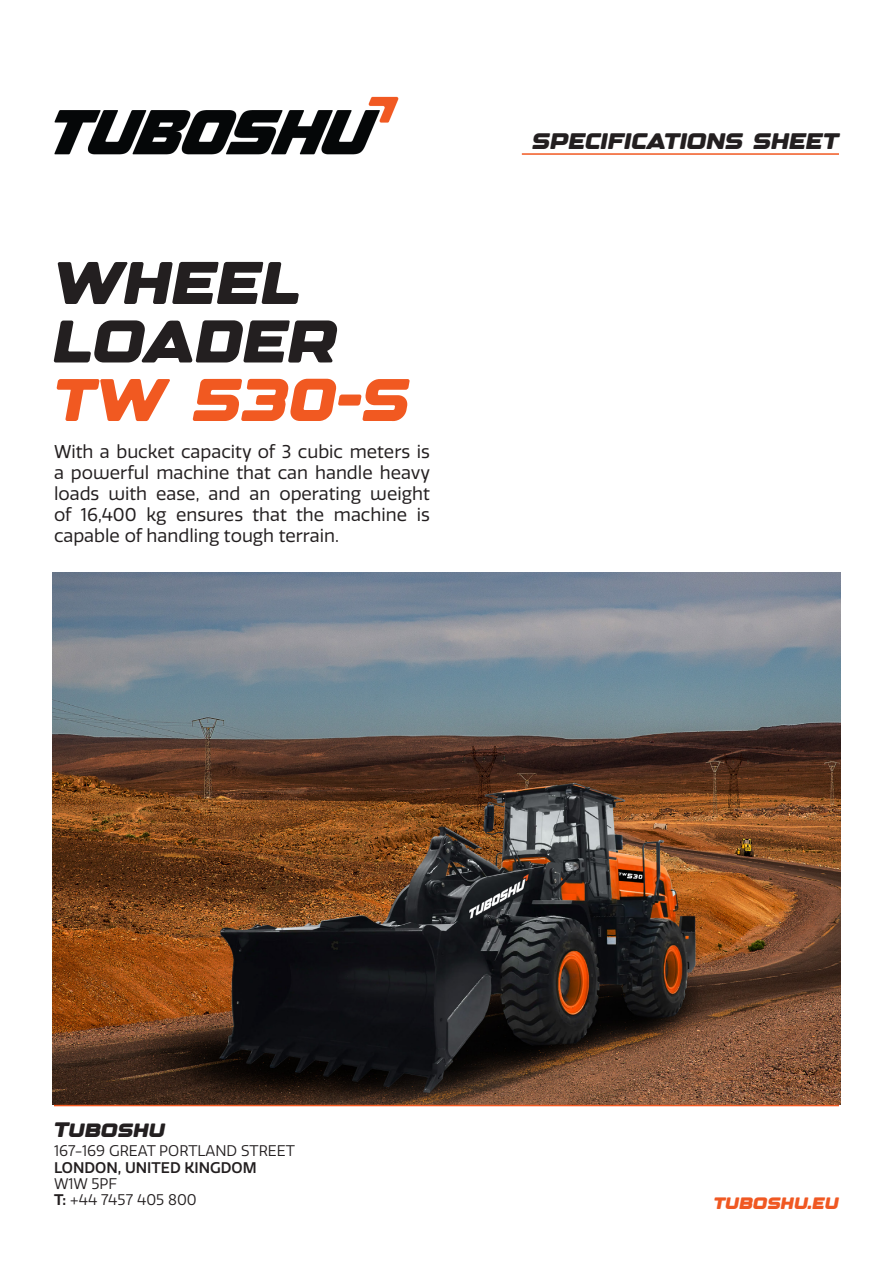
<style>
.page{position:relative;width:893px;height:1263px;background:#fff}
.page>*{position:absolute;margin:0;border:0;box-sizing:border-box;transform-origin:0 0}
.t1{font:60px "Designer";color:#231f20}
.t2{font:60px "Designer";color:#f15921}
.t3{font:22.5px "Designer";color:#231f20}
.t4{font:21px "Designer";color:#231f20}
.t5{font:18px/21px "Quatro";color:#231f20;text-align:justify}
.t6{font:18px "Designer";color:#f05822}
.t7{font:15px "Quatro";color:#231f20}
.t8{font:500 15px "Quatro";color:#231f20}
.s1{font-weight:600}
</style>
<div class="page">
<img style="left:53px;top:573px;width:787px;height:532px">
<hr style="left:522px;top:153px;width:317px;height:2px;background:#f15921">
<hr style="left:54px;top:1105px;width:785px;height:1px;background:#f15921">
<img style="left:54px;top:96px;width:345px;height:59px">
<p class="t1" style="left:54px;top:242px;width:249px">WHEEL</p>
<p class="t1" style="left:54px;top:301px;width:285px">LOADER</p>
<p class="t2" style="left:54px;top:359px;width:358px">TW 530-S</p>
<p class="t5" style="left:54px;top:442px;width:378px">With a bucket capacity of 3 cubic meters is a powerful machine that can handle heavy loads with ease, and an operating weight of 16,400 kg ensures that the machine is capable of handling tough terrain.</p>
<p class="t3" style="left:533px;top:126px;width:308px">SPECIFICATIONS SHEET</p>
<p class="t4" style="left:54px;top:1115px;width:113px">Tuboshu</p>
<p class="t7" style="left:54px;top:1142px;width:242px">167-169 GREAT PORTLAND STREET</p>
<p class="t8" style="left:54px;top:1158px;width:204px">LONDON, UNITED KINGDOM</p>
<p class="t7" style="left:54px;top:1175px;width:65px">W1W 5PF</p>
<p class="t7" style="left:54px;top:1191px;width:144px"><span class="s1">T:</span> +44 7457 405 800</p>
<p class="t6" style="left:714px;top:1190px;width:127px">tuboshu.eu</p>
</div>
